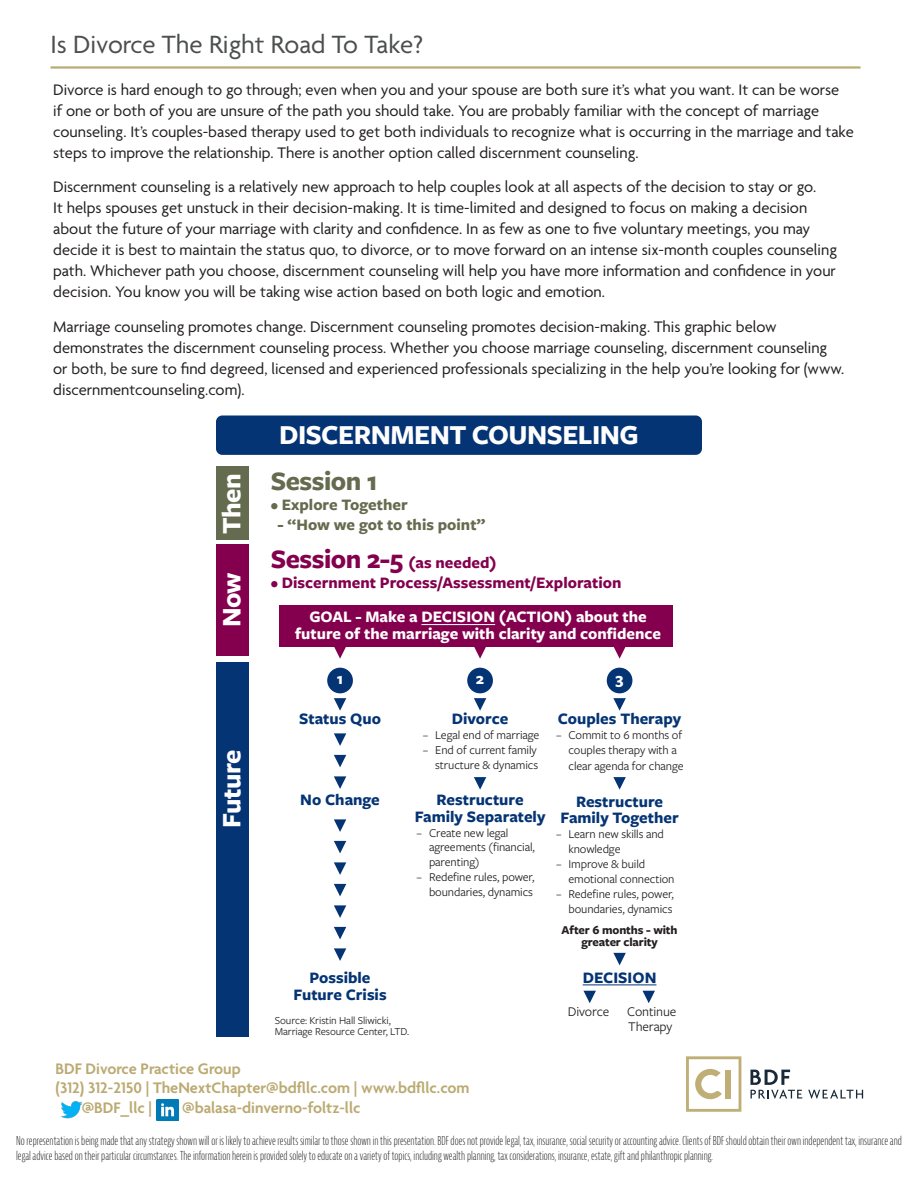
<style>
.page{position:relative;width:918px;height:1188px;background:#fff}
.page>*{position:absolute;margin:0;border:0;box-sizing:border-box;transform-origin:0 0}
.t1{font:700 28.5px "Freight Sans Pro";letter-spacing:-.02em;color:#fff}
.t2{font:700 27.75px "Freight Sans Pro";letter-spacing:-.02em;color:#84004e}
.t3{font:700 27.75px "Freight Sans Pro";letter-spacing:-.02em;color:#fff}
.t4{font:700 27.75px "Freight Sans Pro";letter-spacing:-.02em;color:#656b4e}
.t5{font:27px "Agenda";color:#4d4f4f}
.t6{font:700 16.65px "Freight Sans Pro";color:#053474}
.t7{font:700 16.65px "Freight Sans Pro";color:#fff}
.t8{font:700 16.65px "Freight Sans Pro";color:#84004e}
.t9{font:700 16.65px "Freight Sans Pro";color:#656b4e}
.t10{font:16.5px/21px "Agenda";color:#231f20}
.t11{font:600 16.5px "Agenda";color:#bbaa72}
.t12{font:13.8px "Freight Sans Pro";letter-spacing:-.01em;color:#231f20}
.t13{font:12.45px/15px "Freight Sans Pro";letter-spacing:-.01em;color:#231f20;text-align:right}
.t14{font:700 12.45px/12.5px "Freight Sans Pro";letter-spacing:-.01em;color:#231f20;text-align:center}
.t15{font:300 extra-condensed 12px/14.4px "Bernina Sans";color:#231f20}
.t16{font:11.1px "Freight Sans Pro";letter-spacing:-.01em;color:#231f20}
.s1{font-size:16.65px}
</style>
<div class="page">
<hr style="left:51px;top:66px;width:810px;height:3px;background:#bbaa72">
<svg style="left:686px;top:1056px;width:55px;height:56px"></svg>
<svg style="left:750px;top:1070px;width:52px;height:29px"></svg>
<svg style="left:808px;top:1090px;width:55px;height:9px"></svg>
<img style="left:61px;top:1101px;width:22px;height:18px">
<img style="left:157px;top:1099px;width:21px;height:22px">
<div style="left:216px;top:544px;width:32px;height:111px;background:#84004e"></div>
<div style="left:216px;top:662px;width:32px;height:374px;background:#053474"></div>
<div style="left:279px;top:606px;width:394px;height:41px;background:#84004e"></div>
<hr style="left:421px;top:624px;width:74px;height:1px;background:#fff">
<svg style="left:334px;top:647px;width:12px;height:12px"></svg>
<svg style="left:474px;top:647px;width:12px;height:12px"></svg>
<svg style="left:613px;top:647px;width:13px;height:12px"></svg>
<div style="left:467px;top:668px;width:26px;height:25px;background:#053474;border-radius:50%"></div>
<svg style="left:583px;top:991px;width:13px;height:12px"></svg>
<svg style="left:643px;top:991px;width:12px;height:12px"></svg>
<svg style="left:474px;top:698px;width:12px;height:13px"></svg>
<svg style="left:474px;top:777px;width:12px;height:13px"></svg>
<svg style="left:334px;top:755px;width:12px;height:12px"></svg>
<div style="left:607px;top:668px;width:25px;height:25px;background:#053474;border-radius:50%"></div>
<hr style="left:583px;top:985px;width:73px;height:1px;background:#053474">
<svg style="left:613px;top:698px;width:13px;height:13px"></svg>
<div style="left:327px;top:668px;width:26px;height:25px;background:#053474;border-radius:50%"></div>
<svg style="left:334px;top:698px;width:12px;height:13px"></svg>
<svg style="left:334px;top:733px;width:12px;height:13px"></svg>
<svg style="left:613px;top:777px;width:13px;height:13px"></svg>
<svg style="left:613px;top:953px;width:13px;height:12px"></svg>
<svg style="left:334px;top:776px;width:12px;height:13px"></svg>
<svg style="left:334px;top:841px;width:12px;height:12px"></svg>
<svg style="left:334px;top:905px;width:12px;height:13px"></svg>
<svg style="left:334px;top:819px;width:12px;height:13px"></svg>
<svg style="left:334px;top:884px;width:12px;height:12px"></svg>
<svg style="left:334px;top:862px;width:12px;height:13px"></svg>
<svg style="left:334px;top:927px;width:12px;height:12px"></svg>
<svg style="left:334px;top:948px;width:12px;height:13px"></svg>
<div style="left:216px;top:466px;width:32px;height:74px;background:#656b4e"></div>
<div style="left:216px;top:416px;width:486px;height:39px;background:#053474;border-radius:6px"></div>
<p class="t5" style="left:51px;top:29px;width:374px">Is Divorce The Right Road To Take?</p>
<p class="t10" style="left:53px;top:80px;width:802px">Divorce is hard enough to go through; even when you and your spouse are both sure it’s what you want. It can be worse<br>if one or both of you are unsure of the path you should take. You are probably familiar with the concept of marriage counseling. It’s couples-based therapy used to get both individuals to recognize what is occurring in the marriage and take steps to improve the relationship. There is another option called discernment counseling.</p>
<p class="t10" style="left:53px;top:178px;width:785px">Discernment counseling is a relatively new approach to help couples look at all aspects of the decision to stay or go.<br>It helps spouses get unstuck in their decision-making. It is time-limited and designed to focus on making a decision about the future of your marriage with clarity and confidence. In as few as one to five voluntary meetings, you may decide it is best to maintain the status quo, to divorce, or to move forward on an intense six-month couples counseling path. Whichever path you choose, discernment counseling will help you have more information and confidence in your decision. You know you will be taking wise action based on both logic and emotion.</p>
<p class="t10" style="left:53px;top:317px;width:793px">Marriage counseling promotes change. Discernment counseling promotes decision-making. This graphic below demonstrates the discernment counseling process. Whether you choose marriage counseling, discernment counseling or both, be sure to find degreed, licensed and experienced professionals specializing in the help you’re looking for (www. discernmentcounseling.com).</p>
<p class="t3" style="left:212px;top:534px;width:62px;rotate:-90deg">Then</p>
<p class="t3" style="left:212px;top:627px;width:57px;rotate:-90deg">Now</p>
<p class="t3" style="left:212px;top:828px;width:80px;rotate:-90deg">Future</p>
<p class="t1" style="left:279px;top:415px;width:361px">DISCERNMENT COUNSELING</p>
<p class="t4" style="left:271px;top:462px;width:108px">Session 1</p>
<p class="t9" style="left:271px;top:493px;width:138px">• Explore Together</p>
<p class="t9" style="left:278px;top:513px;width:210px">- “How we got to this point”</p>
<p class="t2" style="left:271px;top:540px;width:227px">Session 2-5 <span class="s1">(as needed)</span></p>
<p class="t8" style="left:271px;top:571px;width:352px">• Discernment Process/Assessment/Exploration</p>
<p class="t7" style="left:309px;top:605px;width:339px">GOAL - Make a DECISION (ACTION) about the</p>
<p class="t7" style="left:295px;top:622px;width:367px">future of the marriage with clarity and confidence</p>
<p class="t7" style="left:476px;top:667px;width:10px">2</p>
<p class="t6" style="left:452px;top:707px;width:58px">Divorce</p>
<p class="t13" style="left:423px;top:727px;width:118px">– Legal end of marriage</p>
<p class="t13" style="left:423px;top:742px;width:117px">– End of current family structure &amp; dynamics</p>
<p class="t6" style="left:437px;top:788px;width:89px">Restructure</p>
<p class="t6" style="left:415px;top:805px;width:132px">Family Separately</p>
<p class="t13" style="left:429px;top:824px;width:107px;text-align:left;text-indent:-12px">– Create new legal agreements (financial, parenting)</p>
<p class="t13" style="left:417px;top:869px;width:119px">– Redefine rules, power, boundaries, dynamics</p>
<p class="t7" style="left:337px;top:667px;width:8px">1</p>
<p class="t6" style="left:299px;top:707px;width:83px">Status Quo</p>
<p class="t7" style="left:616px;top:667px;width:9px">3</p>
<p class="t6" style="left:558px;top:707px;width:125px">Couples Therapy</p>
<p class="t13" style="left:556px;top:727px;width:128px;text-align:center">– Commit to 6 months of couples therapy with a</p>
<p class="t13" style="left:569px;top:758px;width:117px">clear agenda for change</p>
<p class="t6" style="left:576px;top:790px;width:89px">Restructure</p>
<p class="t6" style="left:560px;top:806px;width:120px">Family Together</p>
<p class="t13" style="left:569px;top:826px;width:97px;text-align:left;text-indent:-12px">– Learn new skills and knowledge</p>
<p class="t13" style="left:569px;top:856px;width:108px;text-align:left;text-indent:-12px">– Improve &amp; build emotional connection</p>
<p class="t13" style="left:556px;top:886px;width:119px">– Redefine rules, power, boundaries, dynamics</p>
<p class="t14" style="left:562px;top:923px;width:117px">After 6 months - with greater clarity</p>
<p class="t6" style="left:583px;top:966px;width:75px">DECISION</p>
<p class="t12" style="left:568px;top:1002px;width:43px">Divorce</p>
<p class="t12" style="left:627px;top:1002px;width:51px">Continue</p>
<p class="t12" style="left:628px;top:1017px;width:46px">Therapy</p>
<p class="t6" style="left:300px;top:788px;width:81px">No Change</p>
<p class="t6" style="left:310px;top:966px;width:63px">Possible</p>
<p class="t6" style="left:293px;top:983px;width:95px">Future Crisis</p>
<p class="t16" style="left:275px;top:1013px;width:117px">Source: Kristin Hall Sliwicki,</p>
<p class="t16" style="left:275px;top:1024px;width:136px">Marriage Resource Center, LTD.</p>
<p class="t11" style="left:55px;top:1059px;width:187px">BDF Divorce Practice Group</p>
<p class="t11" style="left:55px;top:1079px;width:416px">(312) 312-2150 | TheNextChapter@bdfllc.com | www.bdfllc.com</p>
<p class="t11" style="left:82px;top:1099px;width:72px">@BDF_llc |</p>
<p class="t11" style="left:182px;top:1099px;width:180px">@balasa-dinverno-foltz-llc</p>
<p class="t15" style="left:16px;top:1134px;width:887px">No representation is being made that any strategy shown will or is likely to achieve results similar to those shown in this presentation. BDF does not provide legal, tax, insurance, social security or accounting advice. Clients of BDF should obtain their own independent tax, insurance and legal advice based on their particular circumstances. The information herein is provided solely to educate on a variety of topics, including wealth planning, tax considerations, insurance, estate, gift and philanthropic planning.</p>
</div>
